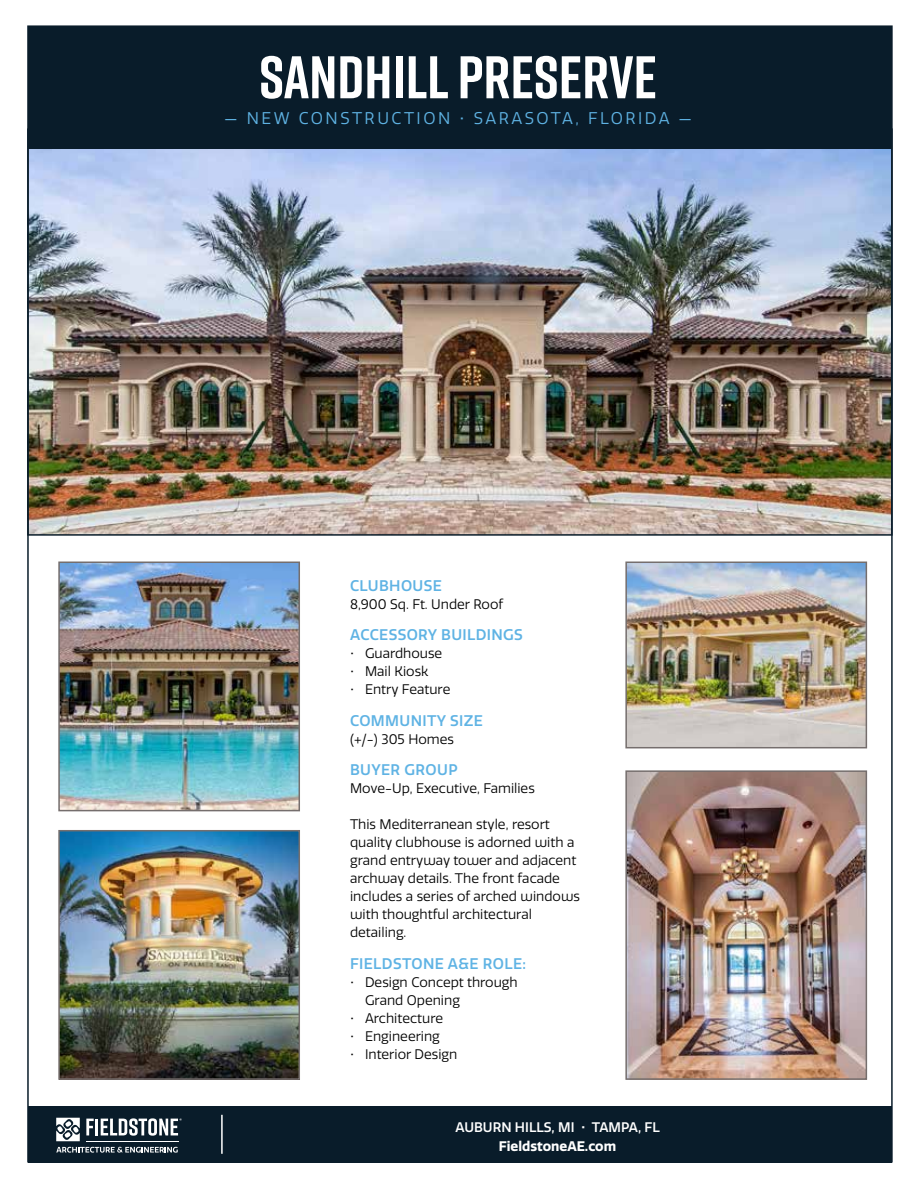
<style>
.page{position:relative;width:918px;height:1188px;background:#fff}
.page>*{position:absolute;margin:0;border:0;box-sizing:border-box;transform-origin:0 0}
.t1{font:700 60px "Rift";color:#fff}
.t2{font:16.5px "Quatro";letter-spacing:.15em;color:#5fb3e4}
.t3{font:500 15px "Quatro";letter-spacing:.025em;color:#5fb3e4}
.t4{font:13.5px/18px "Quatro";color:#000}
.t5{font:500 13.5px "Quatro";color:#fff}
.t6{font:700 13.5px "Quatro";color:#fff}
</style>
<div class="page">
<img style="left:30px;top:149px;width:860px;height:384px">
<div style="left:28px;top:26px;width:864px;height:123px;background:#091c2a"></div>
<div style="left:28px;top:1106px;width:864px;height:57px;background:#091c2a"></div>
<svg style="left:56px;top:1118px;width:24px;height:23px"></svg>
<svg style="left:86px;top:1119px;width:8px;height:16px"></svg>
<hr style="left:95px;top:1119px;width:3px;height:16px;background:#fff">
<svg style="left:101px;top:1118px;width:81px;height:18px"></svg>
<hr style="left:86px;top:1141px;width:92px;height:1px;background:#fff">
<svg style="left:56px;top:1147px;width:122px;height:6px"></svg>
<hr style="left:221px;top:1115px;width:2px;height:39px;background:#fff">
<img style="left:61px;top:833px;width:236px;height:244px">
<div style="left:58px;top:830px;width:242px;height:250px;border:2px solid #756e6d"></div>
<img style="left:628px;top:773px;width:236px;height:304px">
<div style="left:625px;top:770px;width:242px;height:310px;border:2px solid #756e6d"></div>
<img style="left:628px;top:565px;width:236px;height:180px">
<div style="left:625px;top:562px;width:242px;height:186px;border:2px solid #756e6d"></div>
<img style="left:61px;top:565px;width:236px;height:243px">
<div style="left:58px;top:562px;width:242px;height:249px;border:2px solid #756e6d"></div>
<h1 class="t1" style="left:259px;top:34px;width:400px">SANDHILL PRESERVE</h1>
<p class="t2" style="left:224px;top:108px;width:469px">— NEW CONSTRUCTION • SARASOTA, FLORIDA —</p>
<p class="t3" style="left:350px;top:577px;width:93px">CLUBHOUSE</p>
<p class="t4" style="left:350px;top:595px;width:155px">8,900 Sq. Ft. Under Roof</p>
<p class="t3" style="left:350px;top:626px;width:174px">ACCESSORY BUILDINGS</p>
<p class="t4" style="left:350px;top:645px;width:94px">• Guardhouse</p>
<p class="t4" style="left:350px;top:663px;width:80px">• Mail Kiosk</p>
<p class="t4" style="left:350px;top:681px;width:102px">• Entry Feature</p>
<p class="t3" style="left:350px;top:712px;width:134px">COMMUNITY SIZE</p>
<p class="t4" style="left:350px;top:730px;width:105px">(+/-) 305 Homes</p>
<p class="t3" style="left:350px;top:761px;width:109px">BUYER GROUP</p>
<p class="t4" style="left:350px;top:780px;width:186px">Move-Up, Executive, Families</p>
<p class="t4" style="left:350px;top:816px;width:231px">This Mediterranean style, resort quality clubhouse is adorned with a grand entryway tower and adjacent archway details. The front facade includes a series of arched windows with thoughtful architectural detailing.</p>
<p class="t3" style="left:350px;top:955px;width:177px">FIELDSTONE A&amp;E ROLE:</p>
<p class="t4" style="left:365px;top:973px;width:154px;text-indent:-15px">• Design Concept through<br>Grand Opening</p>
<p class="t4" style="left:350px;top:1009px;width:95px">• Architecture</p>
<p class="t4" style="left:350px;top:1027px;width:91px">• Engineering</p>
<p class="t4" style="left:350px;top:1045px;width:109px">• Interior Design</p>
<p class="t5" style="left:455px;top:1119px;width:206px">AUBURN HILLS, MI • TAMPA, FL</p>
<p class="t6" style="left:499px;top:1139px;width:119px">FieldstoneAE.com</p>
</div>
